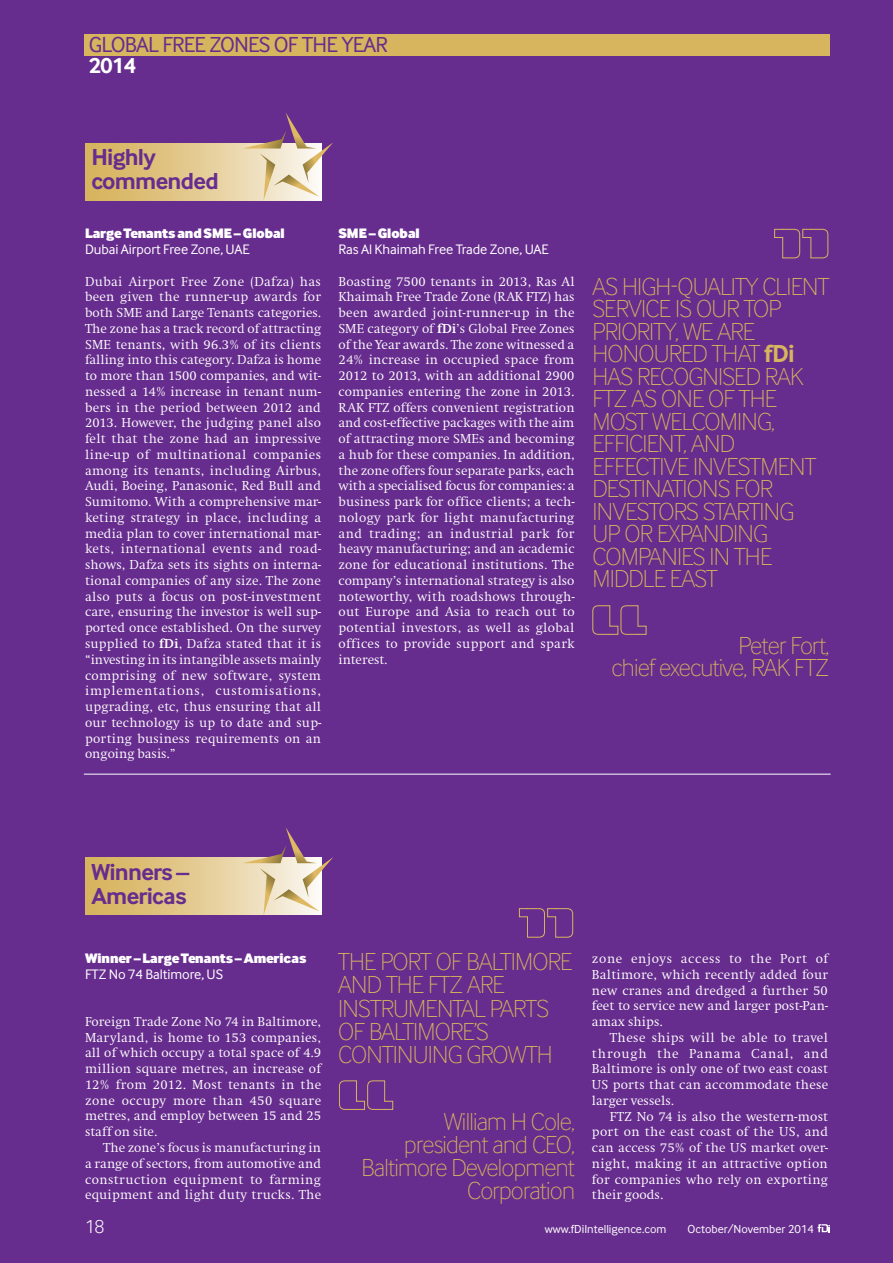
<style>
.page{position:relative;width:893px;height:1263px;background:#672d8e}
.page>*{position:absolute;margin:0;border:0;box-sizing:border-box;transform-origin:0 0}
.t1{font:100 25.5px/22.5px "Inter Face Corp";letter-spacing:-.03em;color:#d7b45e}
.t2{font:700 24px/24px "Inter Face Corp";letter-spacing:-.03em;color:#672d8e}
.t3{font:22.5px "Inter Face Corp";letter-spacing:-.035em;color:#672d8e}
.t4{font:700 22.5px "Inter Face Corp";color:#fff}
.t5{font:300 19.5px "Inter Face Corp";color:#fff}
.t6{font:14.25px "Inter Face Corp";letter-spacing:-.005em;color:#fff}
.t7{font:900 14.25px "Inter Face Corp";letter-spacing:-.005em;color:#fff}
.t8{font:300 13.5px/15.8px "Swift EF";letter-spacing:.015em;color:#fff;text-align:justify}
.t9{font:12px "Inter Face Corp";color:#fff}
.s1{font-weight:700}
</style>
<div class="page">
<svg style="left:817px;top:1224px;width:13px;height:8px"></svg>
<div style="left:84px;top:34px;width:745px;height:22px;background:#d7b45e"></div>
<svg style="left:85px;top:143px;width:158px;height:57px"></svg>
<svg style="left:243px;top:113px;width:90px;height:88px"></svg>
<svg style="left:774px;top:228px;width:55px;height:31px"></svg>
<svg style="left:592px;top:605px;width:55px;height:30px"></svg>
<svg style="left:85px;top:858px;width:158px;height:57px"></svg>
<svg style="left:243px;top:828px;width:90px;height:87px"></svg>
<svg style="left:518px;top:908px;width:56px;height:30px"></svg>
<svg style="left:339px;top:1080px;width:55px;height:30px"></svg>
<hr style="left:84px;top:774px;width:747px;height:1px;background:#fff">
<h3 class="t3" style="left:89px;top:32px;width:301px">Global Free Zon es of the Year</h3>
<h3 class="t4" style="left:89px;top:53px;width:49px">2014</h3>
<h2 class="t2" style="left:91px;top:145px;width:129px">Highly commended</h2>
<p class="t7" style="left:85px;top:225px;width:201px">Large Tenants and SME – Global</p>
<p class="t6" style="left:85px;top:241px;width:150px">Dubai Airport Free Zone, UAE</p>
<p class="t8" style="left:85px;top:274px;width:238px">Dubai Airport Free Zone (Dafza) has been given the runner-up awards for both SME and Large Tenants categories.<br>The zone has a track record of attracting SME tenants, with 96.3% of its clients falling into this category. Dafza is home to more than 1500 companies, and wit&shy;nessed a 14% increase in tenant num&shy;bers in the period between 2012 and 2013. However, the judging panel also felt that the zone had an impressive line-up of multinational companies among its tenants, including Airbus, Audi, Boeing, Panasonic, Red Bull and Sumitomo. With a comprehensive mar&shy;keting strategy in place, including a media plan to cover international mar&shy;kets, international events and road&shy;shows, Dafza sets its sights on interna&shy;tional companies of any size. The zone also puts a focus on post-investment care, ensuring the investor is well sup&shy;ported once established. On the survey supplied to <span class="s1">fDi</span>, Dafza stated that it is “investing in its intangible assets mainly comprising of new software, system implementations, customisations, upgrading, etc, thus ensuring that all our technology is up to date and sup&shy;porting business requirements on an ongoing basis.”</p>
<p class="t7" style="left:338px;top:225px;width:83px">SME – Global</p>
<p class="t6" style="left:338px;top:241px;width:195px">Ras Al Khaimah Free Trade Zone, UAE</p>
<p class="t8" style="left:338px;top:274px;width:238px">Boasting 7500 tenants in 2013, Ras Al Khaimah Free Trade Zone (RAK FTZ) has been awarded joint-runner-up in the SME category of <span class="s1">fDi</span>’s Global Free Zones of the Year awards. The zone witnessed a 24% increase in occupied space from 2012 to 2013, with an additional 2900 companies entering the zone in 2013.<br>RAK FTZ offers convenient registration and cost-effective packages with the aim of attracting more SMEs and becoming a hub for these companies. In addition, the zone offers four separate parks, each with a specialised focus for companies: a business park for office clients; a tech&shy;nology park for light manufacturing and trading; an industrial park for heavy manufacturing; and an academic zone for educational institutions. The company’s international strategy is also noteworthy, with roadshows through&shy;out Europe and Asia to reach out to potential investors, as well as global offices to provide support and spark interest.</p>
<p class="t1" style="left:592px;top:275px;width:238px">AS HIGH-QUALITY CLIENT<br>SERVICE IS OUR TOP<br>PRIORITY, WE ARE<br>HONOURED THAT <span class="s1">fDi<br></span>HAS RECOGNISED RAK<br>FTZ AS ONE OF THE<br>M OST WELCOM ING,<br>EFFICIENT, AND<br>EFFECTIVE INVESTM ENT<br>DESTINATIONS FOR<br>INVESTORS STARTING<br>UP OR EXPANDING<br>COM PANIES IN THE<br>MIDDLE EAST</p>
<h1 class="t1" style="left:611px;top:634px;width:219px;text-align:right">PETER FORT,<br>CHIEF EXECUTIVE, RAK FTZ</h1>
<h2 class="t2" style="left:91px;top:860px;width:100px">Winners –<br>Americas</h2>
<p class="t7" style="left:85px;top:949px;width:223px">Winner – Large Tenants – Americas</p>
<p class="t6" style="left:85px;top:966px;width:131px">FTZ No 74 Baltimore, US</p>
<p class="t8" style="left:85px;top:1014px;width:238px">Foreign Trade Zone No 74 in Baltimore, Maryland, is home to 153 companies, all of which occupy a total space of 4.9 million square metres, an increase of 12% from 2012. Most tenants in the zone occupy more than 450 square metres, and employ between 15 and 25 staff on site.</p>
<p class="t8" style="left:85px;top:1140px;width:238px;text-indent:18px">The zone’s focus is manufacturing in a range of sectors, from automotive and construction equipment to farming equipment and light duty trucks. The</p>
<h1 class="t1" style="left:338px;top:950px;width:236px;line-height:23.1px">THE PORT OF BALTIMORE<br>AND THE FTZ ARE<br>INSTRUM ENTAL PARTS<br>OF BALTIM ORE’S<br>CONTINUING GROWTH</h1>
<h1 class="t1" style="left:362px;top:1110px;width:215px;line-height:23.1px;text-align:right">WILLIAM H COLE,<br>PRESIDENT AND CEO,<br>BALTIMORE DEVELOPMENT<br>CORPORATION</h1>
<p class="t8" style="left:592px;top:951px;width:238px">zone enjoys access to the Port of Baltimore, which recently added four new cranes and dredged a further 50 feet to service new and larger post-Pan&shy;amax ships.</p>
<p class="t8" style="left:592px;top:1030px;width:238px;text-indent:18px">These ships will be able to travel through the Panama Canal, and Baltimore is only one of two east coast US ports that can accommodate these larger vessels.</p>
<p class="t8" style="left:592px;top:1108px;width:238px;text-indent:18px">FTZ No 74 is also the western-most port on the east coast of the US, and can access 75% of the US market over&shy;night, making it an attractive option for companies who rely on exporting their goods.</p>
<h3 class="t5" style="left:85px;top:1215px;width:21px">18</h3>
<p class="t9" style="left:545px;top:1222px;width:123px">www.fDiIntelligence.com</p>
<p class="t9" style="left:688px;top:1222px;width:128px">October/November 2014</p>
</div>
